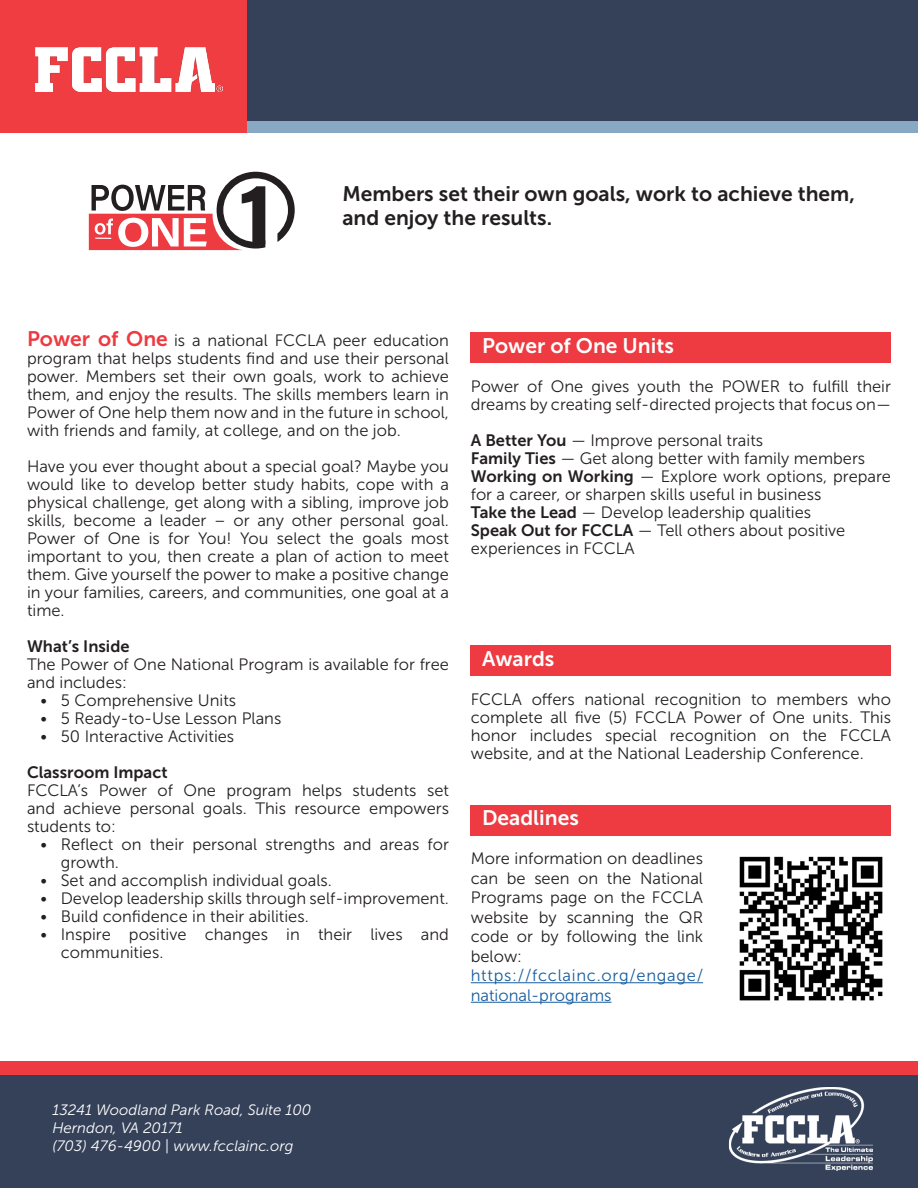
<style>
.page{position:relative;width:918px;height:1188px;background:#fff}
.page>*{position:absolute;margin:0;border:0;box-sizing:border-box;transform-origin:0 0}
.t1{font:21px/24px "Museo Sans 700";color:#231f20}
.t2{font:21px "Museo Sans 700";color:#fff}
.t3{font:16.5px/18px "Museo Sans 300";color:#231f20;text-align:justify}
.t4{font:16.5px/19.5px "Museo Sans 300";letter-spacing:.04em;color:#175d9e}
.t5{font:16.5px "Museo Sans 700";color:#231f20}
.t6{font:italic 15px/18px "Museo Sans 300";color:#fff}
.s1{font-family:"Museo Sans 700";font-size:21px;color:#ee3a41}
.s2{font-family:"Museo Sans 700"}
</style>
<div class="page">
<div style="left:0;top:104px;width:918px;height:29px;background:#88a8c3"></div>
<div style="left:0;top:0;width:918px;height:121px;background:#354159"></div>
<div style="left:0;top:1062px;width:918px;height:37px;background:#f03d42"></div>
<div style="left:0;top:1075px;width:918px;height:113px;background:#354159"></div>
<img style="left:728px;top:1087px;width:145px;height:84px">
<div style="left:0;top:0;width:247px;height:133px;background:#f03d42"></div>
<img style="left:36px;top:47px;width:186px;height:45px">
<svg style="left:89px;top:172px;width:206px;height:78px"></svg>
<div style="left:471px;top:645px;width:420px;height:31px;background:#ee3a41"></div>
<div style="left:471px;top:332px;width:420px;height:31px;background:#ee3a41"></div>
<div style="left:471px;top:805px;width:420px;height:31px;background:#ee3a41"></div>
<div style="left:0;top:1061px;width:918px;height:13px;background:#ee3a41"></div>
<hr style="left:471px;top:982px;width:232px;height:1px;background:#175d9e">
<hr style="left:471px;top:1002px;width:141px;height:1px;background:#175d9e">
<img style="left:739px;top:856px;width:144px;height:145px">
<p class="t1" style="left:342px;top:182px;width:514px">Members set their own goals, work to achieve them, and enjoy the results.</p>
<p class="t3" style="left:27px;top:331px;width:424px"><span class="s1">Power of One</span> is a national FCCLA peer education program that helps students find and use their personal power. Members set their own goals, work to achieve them, and enjoy the results. The skills members learn in Power of One help them now and in the future in school, with friends and family, at college, and on the job.</p>
<p class="t3" style="left:27px;top:457px;width:424px">Have you ever thought about a special goal? Maybe you would like to develop better study habits, cope with a physical challenge, get along with a sibling, improve job skills, become a leader – or any other personal goal.<br>Power of One is for You! You select the goals most important to you, then create a plan of action to meet them. Give yourself the power to make a positive change in your families, careers, and communities, one goal at a time.</p>
<p class="t5" style="left:27px;top:637px;width:104px">What’s Inside</p>
<p class="t3" style="left:27px;top:655px;width:423px">The Power of One National Program is available for free and includes:</p>
<p class="t3" style="left:40px;top:691px;width:197px">• 5 Comprehensive Units</p>
<p class="t3" style="left:40px;top:709px;width:242px">• 5 Ready-to-Use Lesson Plans</p>
<p class="t3" style="left:40px;top:727px;width:195px">• 50 Interactive Activities</p>
<p class="t5" style="left:27px;top:763px;width:142px">Classroom Impact</p>
<p class="t3" style="left:27px;top:781px;width:424px">FCCLA’s Power of One program helps students set and achieve personal goals. This resource empowers students to:</p>
<p class="t3" style="left:61px;top:835px;width:390px;text-indent:-20px">• Reflect on their personal strengths and areas for growth.</p>
<p class="t3" style="left:40px;top:871px;width:293px">• Set and accomplish individual goals.</p>
<p class="t3" style="left:40px;top:889px;width:410px">• Develop leadership skills through self-improvement.</p>
<p class="t3" style="left:40px;top:907px;width:270px">• Build confidence in their abilities.</p>
<p class="t3" style="left:61px;top:925px;width:390px;text-indent:-20px">• Inspire positive changes in their lives and communities.</p>
<p class="t2" style="left:482px;top:334px;width:193px">Power of One Units</p>
<p class="t3" style="left:471px;top:377px;width:422px">Power of One gives youth the POWER to fulfill their dreams by creating self-directed projects that focus on—</p>
<p class="t3" style="left:471px;top:431px;width:294px"><span class="s2">A Better You</span> — Improve personal traits</p>
<p class="t3" style="left:471px;top:449px;width:396px"><span class="s2">Family Ties</span> — Get along better with family members</p>
<p class="t3" style="left:471px;top:467px;width:422px"><span class="s2">Working on Working</span> — Explore work options, prepare for a career, or sharpen skills useful in business</p>
<p class="t3" style="left:471px;top:503px;width:342px"><span class="s2">Take the Lead</span> — Develop leadership qualities</p>
<p class="t3" style="left:471px;top:521px;width:376px"><span class="s2">Speak Out for FCCLA</span> — Tell others about positive</p>
<p class="t3" style="left:471px;top:539px;width:165px">experiences in FCCLA</p>
<p class="t2" style="left:482px;top:647px;width:74px">Awards</p>
<p class="t3" style="left:471px;top:691px;width:422px">FCCLA offers national recognition to members who complete all five (5) FCCLA Power of One units. This honor includes special recognition on the FCCLA website, and at the National Leadership Conference.</p>
<p class="t2" style="left:482px;top:806px;width:98px">Deadlines</p>
<p class="t3" style="left:471px;top:849px;width:234px;line-height:19.5px">More information on deadlines can be seen on the National Programs page on the FCCLA website by scanning the QR code or by following the link below:</p>
<p class="t4" style="left:471px;top:966px;width:234px">https://fcclainc.org/engage/ national-programs</p>
<p class="t6" style="left:52px;top:1101px;width:261px">13241 Woodland Park Road, Suite 100<br>Herndon, VA 20171<br>(703) 476-4900 | www.fcclainc.org</p>
</div>
